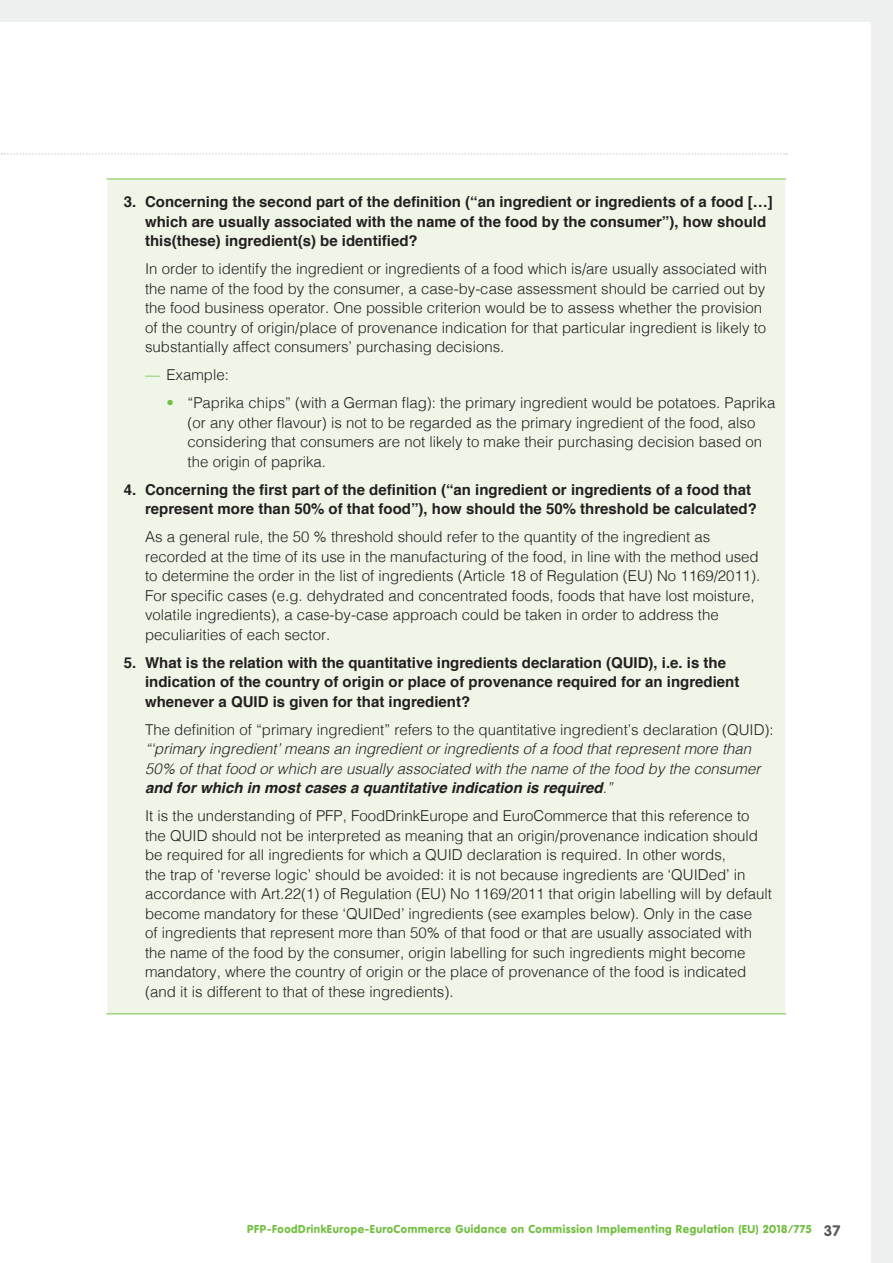
<style>
.page{position:relative;width:893px;height:1263px;background:#eef0f0}
.page>*{position:absolute;margin:0;border:0;box-sizing:border-box;transform-origin:0 0}
.t1{font:300 15px/19.5px "Helvetica";color:#231f20}
.t2{font:700 15px/19.5px "Helvetica";color:#231f20}
.t3{font:italic 300 15px/19.5px "Helvetica";color:#231f20}
.t4{font:900 11.25px "VAG Rounded Std";letter-spacing:.05em;color:#74bf43}
.s1{color:#74bf43}
.s2{font-weight:700}
.s3{font-weight:700;font-size:15px;color:#57585a}
</style>
<div class="page">
<div style="left:0;top:22px;width:871px;height:1241px;background:#fff"></div>
<svg style="left:2px;top:153px;width:785px;height:2px"></svg>
<div style="left:107px;top:179px;width:679px;height:835px;background:#eff6e8"></div>
<hr style="left:106px;top:179px;width:680px;height:1px;background:#74bf43">
<hr style="left:106px;top:1013px;width:680px;height:1px;background:#74bf43">
<hr style="left:106px;top:179px;width:1px;height:834px;background:#fff">
<hr style="left:785px;top:179px;width:1px;height:834px;background:#fff">
<p class="t2" style="left:145px;top:192px;width:629px;text-indent:-21px">3. Concerning the second part of the definition (“an ingredient or ingredients of a food […] which are usually associated with the name of the food by the consumer”), how should this(these) ingredient(s) be identified?</p>
<p class="t1" style="left:145px;top:258px;width:623px">In order to identify the ingredient or ingredients of a food which is/are usually associated with the name of the food by the consumer, a case-by-case assessment should be carried out by the food business operator. One possible criterion would be to assess whether the provision of the country of origin/place of provenance indication for that particular ingredient is likely to substantially affect consumers’ purchasing decisions.</p>
<p class="t1" style="left:145px;top:364px;width:85px"><span class="s1">—</span> Example:</p>
<p class="t1" style="left:188px;top:392px;width:589px;text-indent:-21px"><span class="s1">•</span> “Paprika chips” (with a German flag): the primary ingredient would be potatoes. Paprika (or any other flavour) is not to be regarded as the primary ingredient of the food, also considering that consumers are not likely to make their purchasing decision based on the origin of paprika.</p>
<p class="t2" style="left:145px;top:480px;width:613px;text-indent:-21px">4. Concerning the first part of the definition (“an ingredient or ingredients of a food that represent more than 50% of that food”), how should the 50% threshold be calculated?</p>
<p class="t1" style="left:145px;top:526px;width:617px">As a general rule, the 50 % threshold should refer to the quantity of the ingredient as recorded at the time of its use in the manufacturing of the food, in line with the method used to determine the order in the list of ingredients (Article 18 of Regulation (EU) No 1169/2011).<br>For specific cases (e.g. dehydrated and concentrated foods, foods that have lost moisture, volatile ingredients), a case-by-case approach could be taken in order to address the peculiarities of each sector.</p>
<p class="t2" style="left:145px;top:653px;width:596px;text-indent:-21px">5. What is the relation with the quantitative ingredients declaration (QUID), i.e. is the indication of the country of origin or place of provenance required for an ingredient whenever a QUID is given for that ingredient?</p>
<p class="t1" style="left:145px;top:719px;width:630px">The definition of “primary ingredient” refers to the quantitative ingredient’s declaration (QUID):</p>
<p class="t3" style="left:145px;top:738px;width:617px">“‘primary ingredient’ means an ingredient or ingredients of a food that represent more than<br>50% of that food or which are usually associated with the name of the food by the consumer <span class="s2">and for which in most cases a quantitative indication is required</span>.”</p>
<p class="t1" style="left:145px;top:805px;width:628px">It is the understanding of PFP, FoodDrinkEurope and EuroCommerce that this reference to the QUID should not be interpreted as meaning that an origin/provenance indication should be required for all ingredients for which a QUID declaration is required. In other words,<br>the trap of ‘reverse logic’ should be avoided: it is not because ingredients are ‘QUIDed’ in accordance with Art.22(1) of Regulation (EU) No 1169/2011 that origin labelling will by default become mandatory for these ‘QUIDed’ ingredients (see examples below). Only in the case<br>of ingredients that represent more than 50% of that food or that are usually associated with the name of the food by the consumer, origin labelling for such ingredients might become mandatory, where the country of origin or the place of provenance of the food is indicated (and it is different to that of these ingredients).</p>
<p class="t4" style="left:247px;top:1222px;width:595px">PFP-FoodDrinkEurope-EuroCommerce Guidance on Commission Implementing Regulation (EU) 2018/775 <span class="s3">37</span></p>
</div>
